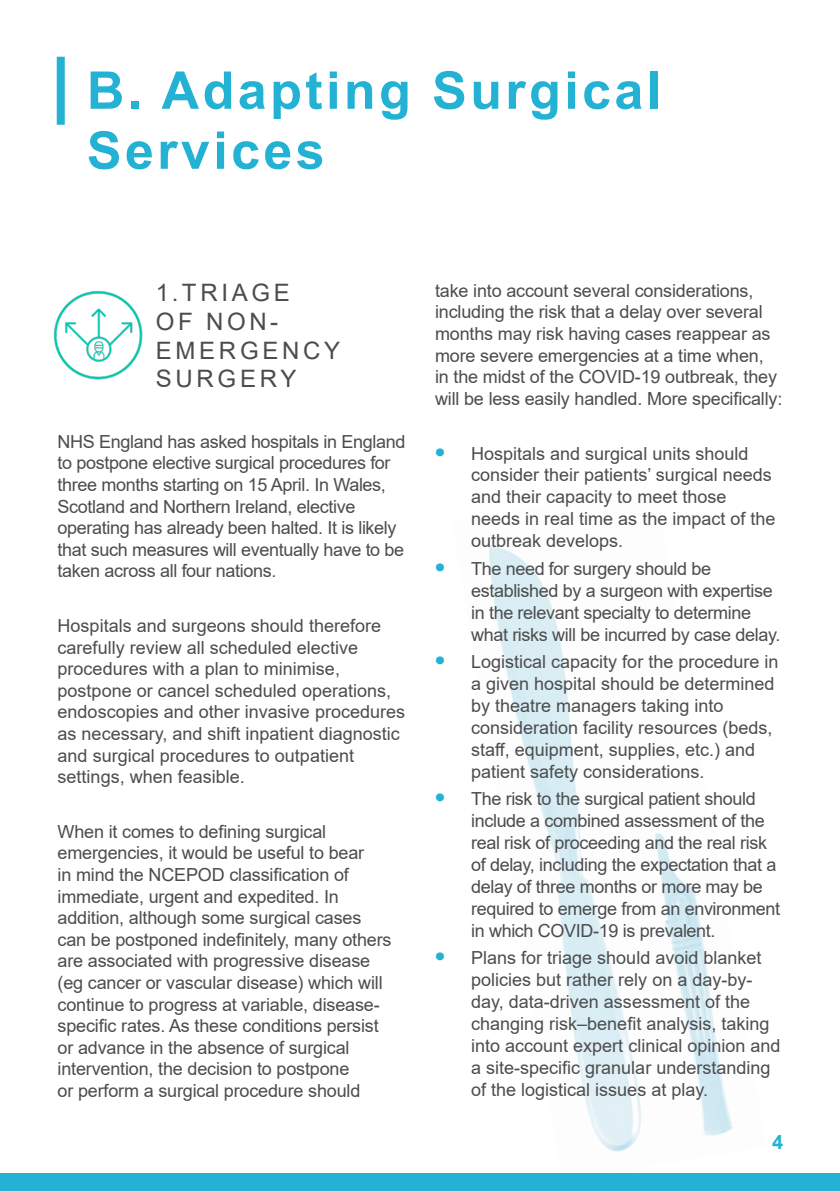
<style>
.page{position:relative;width:840px;height:1191px;background:#fff}
.page>*{position:absolute;margin:0;border:0;box-sizing:border-box;transform-origin:0 0}
._11_HEADING_30PT{font:700 52px/60px "Arial";letter-spacing:.065em;color:#23b2d3}
._16_BODY_COPY_SUBHEA{font:24px/28.8px "Arial";letter-spacing:.155em;color:#4b4c4d}
.t1{font:700 20px "Arial";color:#23b2d3}
._14_BODY_COPY_9PT{font:18px/21.6px "Arial";letter-spacing:-.01em;color:#4b4c4d}
.s1{font-weight:700;font-size:28px;color:#23b2d3}
</style>
<div class="page">
<img style="left:451px;top:545px;width:314px;height:629px">
<div style="left:0;top:1174px;width:839px;height:17px;background:#23b2d3"></div>
<div style="left:57px;top:57px;width:8px;height:68px;background:#23b2d3"></div>
<img style="left:53px;top:290px;width:90px;height:90px">
<p class="_11_HEADING_30PT" style="left:87px;top:61px;width:575px">B. Adapting Surgical<br>Services</p>
<p class="_16_BODY_COPY_SUBHEA" style="left:156px;top:278px;width:186px">1.TRIAGE<br>OF NON-<br>EMERGENCY<br>SURGERY</p>
<p class="_14_BODY_COPY_9PT" style="left:58px;top:430px;width:349px">NHS England has asked hospitals in England to postpone elective surgical procedures for three months starting on 15 April. In Wales, Scotland and Northern Ireland, elective operating has already been halted. It is likely that such measures will eventually have to be taken across all four nations.</p>
<p class="_14_BODY_COPY_9PT" style="left:58px;top:614px;width:349px">Hospitals and surgeons should therefore carefully review all scheduled elective procedures with a plan to minimise, postpone or cancel scheduled operations, endoscopies and other invasive procedures as necessary, and shift inpatient diagnostic and surgical procedures to outpatient settings, when feasible.</p>
<p class="_14_BODY_COPY_9PT" style="left:58px;top:820px;width:335px">When it comes to defining surgical emergencies, it would be useful to bear<br>in mind the NCEPOD classification of immediate, urgent and expedited. In addition, although some surgical cases can be postponed indefinitely, many others are associated with progressive disease (eg cancer or vascular disease) which will continue to progress at variable, disease&shy;specific rates. As these conditions persist or advance in the absence of surgical intervention, the decision to postpone<br>or perform a surgical procedure should</p>
<p class="_14_BODY_COPY_9PT" style="left:435px;top:279px;width:349px">take into account several considerations, including the risk that a delay over several months may risk having cases reappear as more severe emergencies at a time when,<br>in the midst of the COVID-19 outbreak, they will be less easily handled. More specifically:</p>
<p class="_14_BODY_COPY_9PT" style="left:471px;top:442px;width:306px;text-indent:-36px"><span class="s1">•</span> Hospitals and surgical units should consider their patients’ surgical needs and their capacity to meet those needs in real time as the impact of the outbreak develops.</p>
<p class="_14_BODY_COPY_9PT" style="left:471px;top:557px;width:311px;text-indent:-36px"><span class="s1">•</span> The need for surgery should be established by a surgeon with expertise in the relevant specialty to determine what risks will be incurred by case delay.</p>
<p class="_14_BODY_COPY_9PT" style="left:471px;top:651px;width:309px;text-indent:-36px"><span class="s1">•</span> Logistical capacity for the procedure in a given hospital should be determined by theatre managers taking into consideration facility resources (beds, staff, equipment, supplies, etc.) and patient safety considerations.</p>
<p class="_14_BODY_COPY_9PT" style="left:471px;top:788px;width:310px;text-indent:-36px"><span class="s1">•</span> The risk to the surgical patient should include a combined assessment of the real risk of proceeding and the real risk of delay, including the expectation that a delay of three months or more may be required to emerge from an environment in which COVID-19 is prevalent.</p>
<p class="_14_BODY_COPY_9PT" style="left:471px;top:946px;width:311px;text-indent:-36px"><span class="s1">•</span> Plans for triage should avoid blanket policies but rather rely on a day-by&shy;day, data-driven assessment of the changing risk–benefit analysis, taking into account expert clinical opinion and a site-specific granular understanding of the logistical issues at play.</p>
<p class="t1" style="left:771px;top:1127px;width:13px">4</p>
</div>
